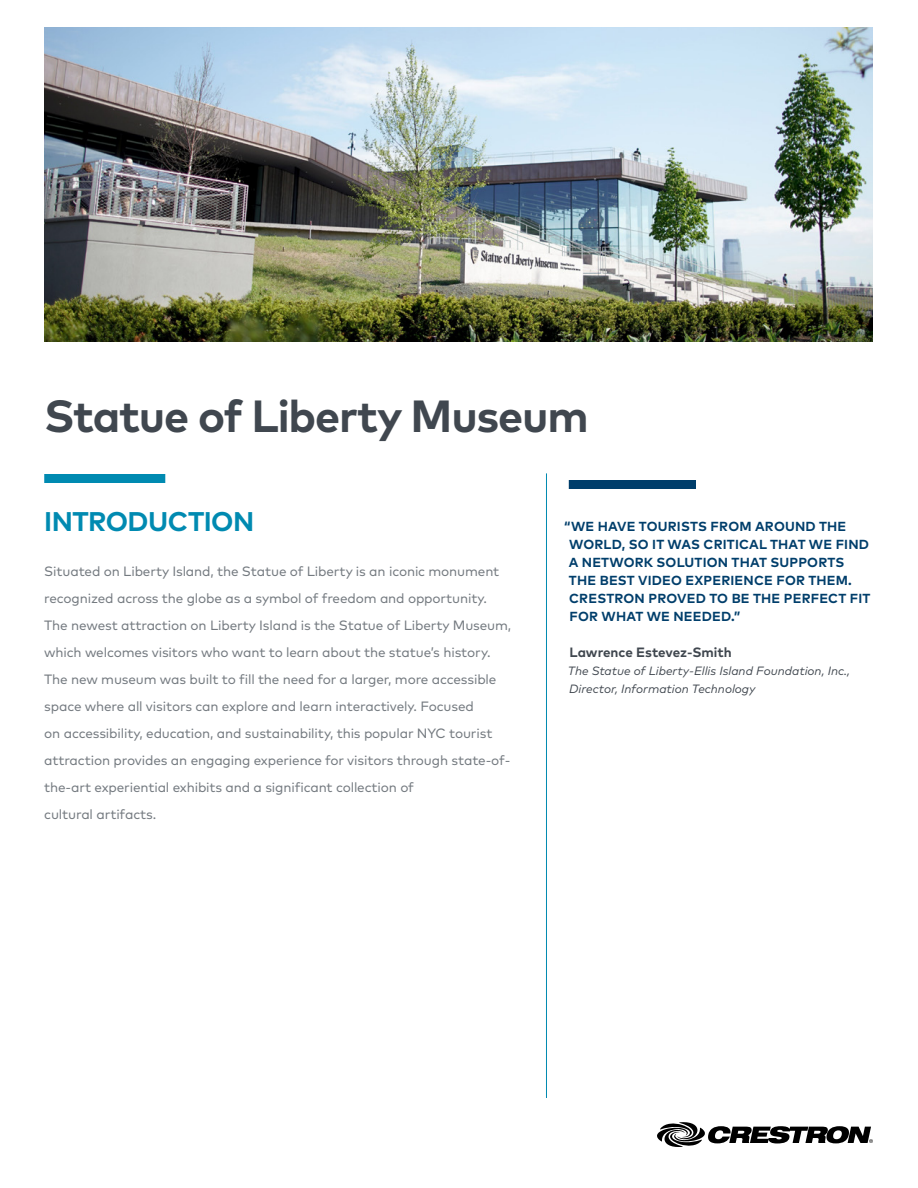
<style>
.page{position:relative;width:918px;height:1188px;background:#fff}
.page>*{position:absolute;margin:0;border:0;box-sizing:border-box;transform-origin:0 0}
.t1{font:700 45px "Mark Pro";letter-spacing:-.025em;color:#40474f}
.t2{font:700 27px "Mark Pro";letter-spacing:-.015em;color:#008ab1}
.t3{font:13.5px/27px "Mark Pro";letter-spacing:-.01em;color:#747a80}
.t4{font:700 13.5px "Mark Pro";color:#40474f}
.t5{font:700 13.2px/18px "Mark Pro";letter-spacing:.015em;color:#003e6b}
.t6{font:italic 12px/18px "Mark Pro";color:#40474f}
</style>
<div class="page">
<hr style="left:546px;top:473px;width:1px;height:625px;background:#008ab1">
<svg style="left:657px;top:1122px;width:216px;height:25px"></svg>
<img style="left:44px;top:27px;width:829px;height:315px">
<div style="left:569px;top:480px;width:127px;height:9px;background:#003e6b"></div>
<div style="left:44px;top:474px;width:121px;height:9px;background:#008ab1"></div>
<h1 class="t1" style="left:44px;top:382px;width:546px">Statue of Liberty Museum</h1>
<h2 class="t2" style="left:44px;top:501px;width:212px">INTRODUCTION</h2>
<p class="t3" style="left:44px;top:557px;width:469px">Situated on Liberty Island, the Statue of Liberty is an iconic monument recognized across the globe as a symbol of freedom and opportunity.<br>The newest attraction on Liberty Island is the Statue of Liberty Museum, which welcomes visitors who want to learn about the statue’s history.<br>The new museum was built to fill the need for a larger, more accessible space where all visitors can explore and learn interactively. Focused<br>on accessibility, education, and sustainability, this popular NYC tourist attraction provides an engaging experience for visitors through state-of&shy;the-art experiential exhibits and a significant collection of<br>cultural artifacts.</p>
<p class="t5" style="left:569px;top:516px;width:303px;text-indent:-5px">“WE HAVE TOURISTS FROM AROUND THE<br>WORLD, SO IT WAS CRITICAL THAT WE FIND<br>A NETWORK SOLUTION THAT SUPPORTS<br>THE BEST VIDEO EXPERIENCE FOR THEM.<br>CRESTRON PROVED TO BE THE PERFECT FIT<br>FOR WHAT WE NEEDED.”</p>
<p class="t4" style="left:570px;top:642px;width:164px">Lawrence Estevez-Smith</p>
<p class="t6" style="left:568px;top:661px;width:284px">The Statue of Liberty-Ellis Island Foundation, Inc.,<br>Director, Information Technology</p>
</div>
